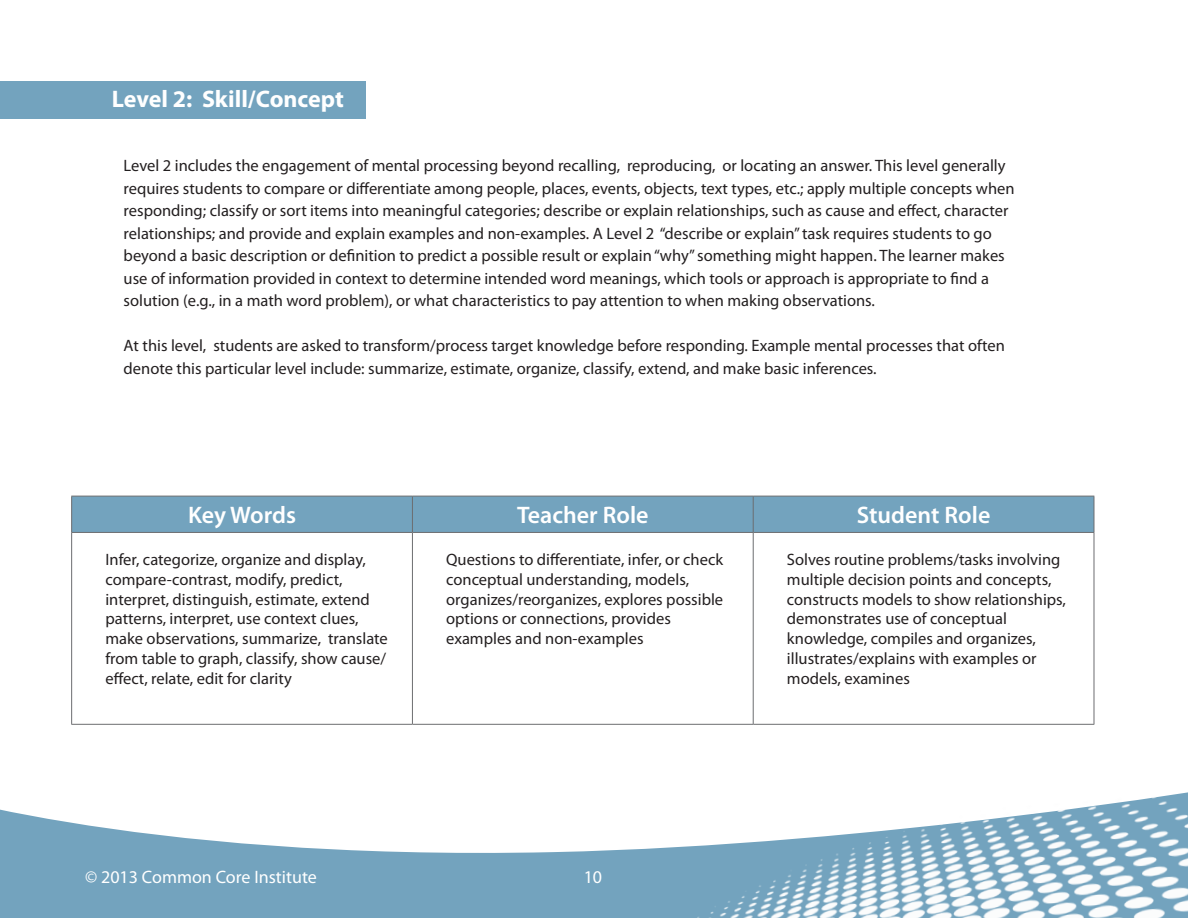
<style>
.page{position:relative;width:1188px;height:918px;background:#fff}
.page>*{position:absolute;margin:0;border:0;box-sizing:border-box;transform-origin:0 0}
.t1{font:600 24px "Myriad Pro";color:#fff}
.t2{font:700 24px "Myriad Pro";color:#fff}
.t3{font:18px "Myriad Pro";color:#fff}
.t4{font:16.5px/19.8px "Myriad Pro";color:#231f20}
</style>
<div class="page">
<svg style="left:0;top:809px;width:617px;height:109px;fill:#73a3be"></svg>
<img style="left:617px;top:792px;width:571px;height:126px">
<div style="left:0;top:81px;width:365px;height:38px;background:#73a3be"></div>
<div style="left:72px;top:497px;width:1022px;height:35px;background:#73a3be"></div>
<hr style="left:71px;top:496px;width:341px;height:1px;background:#6c6d70">
<hr style="left:71px;top:496px;width:1px;height:36px;background:#6c6d70">
<hr style="left:412px;top:496px;width:341px;height:1px;background:#6c6d70">
<hr style="left:412px;top:496px;width:1px;height:36px;background:#6c6d70">
<hr style="left:753px;top:496px;width:341px;height:1px;background:#6c6d70">
<hr style="left:753px;top:496px;width:1px;height:36px;background:#6c6d70">
<hr style="left:1094px;top:496px;width:1px;height:36px;background:#6c6d70">
<hr style="left:71px;top:532px;width:341px;height:1px;background:#6c6d70">
<hr style="left:71px;top:533px;width:1px;height:191px;background:#6c6d70">
<hr style="left:412px;top:532px;width:341px;height:1px;background:#6c6d70">
<hr style="left:412px;top:533px;width:1px;height:191px;background:#6c6d70">
<hr style="left:753px;top:532px;width:341px;height:1px;background:#6c6d70">
<hr style="left:753px;top:533px;width:1px;height:191px;background:#6c6d70">
<hr style="left:1094px;top:533px;width:1px;height:191px;background:#6c6d70">
<hr style="left:71px;top:724px;width:341px;height:1px;background:#6c6d70">
<hr style="left:412px;top:724px;width:341px;height:1px;background:#6c6d70">
<hr style="left:753px;top:724px;width:341px;height:1px;background:#6c6d70">
<h1 class="t2" style="left:112px;top:83px;width:234px">Level 2: Skill/Concept</h1>
<p class="t4" style="left:124px;top:154px;width:893px;line-height:22.5px">Level 2 includes the engagement of mental processing beyond recalling, reproducing, or locating an answer. This level generally requires students to compare or differentiate among people, places, events, objects, text types, etc.; apply multiple concepts when responding; classify or sort items into meaningful categories; describe or explain relationships, such as cause and effect, character relationships; and provide and explain examples and non-examples. A Level 2 “describe or explain” task requires students to go beyond a basic description or definition to predict a possible result or explain “why” something might happen. The learner makes use of information provided in context to determine intended word meanings, which tools or approach is appropriate to find a solution (e.g., in a math word problem), or what characteristics to pay attention to when making observations.</p>
<p class="t4" style="left:124px;top:334px;width:883px;line-height:22.5px">At this level, students are asked to transform/process target knowledge before responding. Example mental processes that often denote this particular level include: summarize, estimate, organize, classify, extend, and make basic inferences.</p>
<h1 class="t1" style="left:188px;top:500px;width:109px">Key Words</h1>
<h1 class="t1" style="left:517px;top:500px;width:133px">Teacher Role</h1>
<h1 class="t1" style="left:857px;top:500px;width:135px">Student Role</h1>
<p class="t4" style="left:105px;top:549px;width:284px">Infer, categorize, organize and display, compare-contrast, modify, predict, interpret, distinguish, estimate, extend patterns, interpret, use context clues, make observations, summarize, translate from table to graph, classify, show cause/ effect, relate, edit for clarity</p>
<p class="t4" style="left:446px;top:549px;width:279px">Questions to differentiate, infer, or check conceptual understanding, models, organizes/reorganizes, explores possible options or connections, provides examples and non-examples</p>
<p class="t4" style="left:787px;top:549px;width:281px">Solves routine problems/tasks involving multiple decision points and concepts, constructs models to show relationships, demonstrates use of conceptual knowledge, compiles and organizes, illustrates/explains with examples or models, examines</p>
<p class="t3" style="left:85px;top:866px;width:233px">© 2013 Common Core Institute</p>
<p class="t3" style="left:584px;top:866px;width:20px">10</p>
</div>
